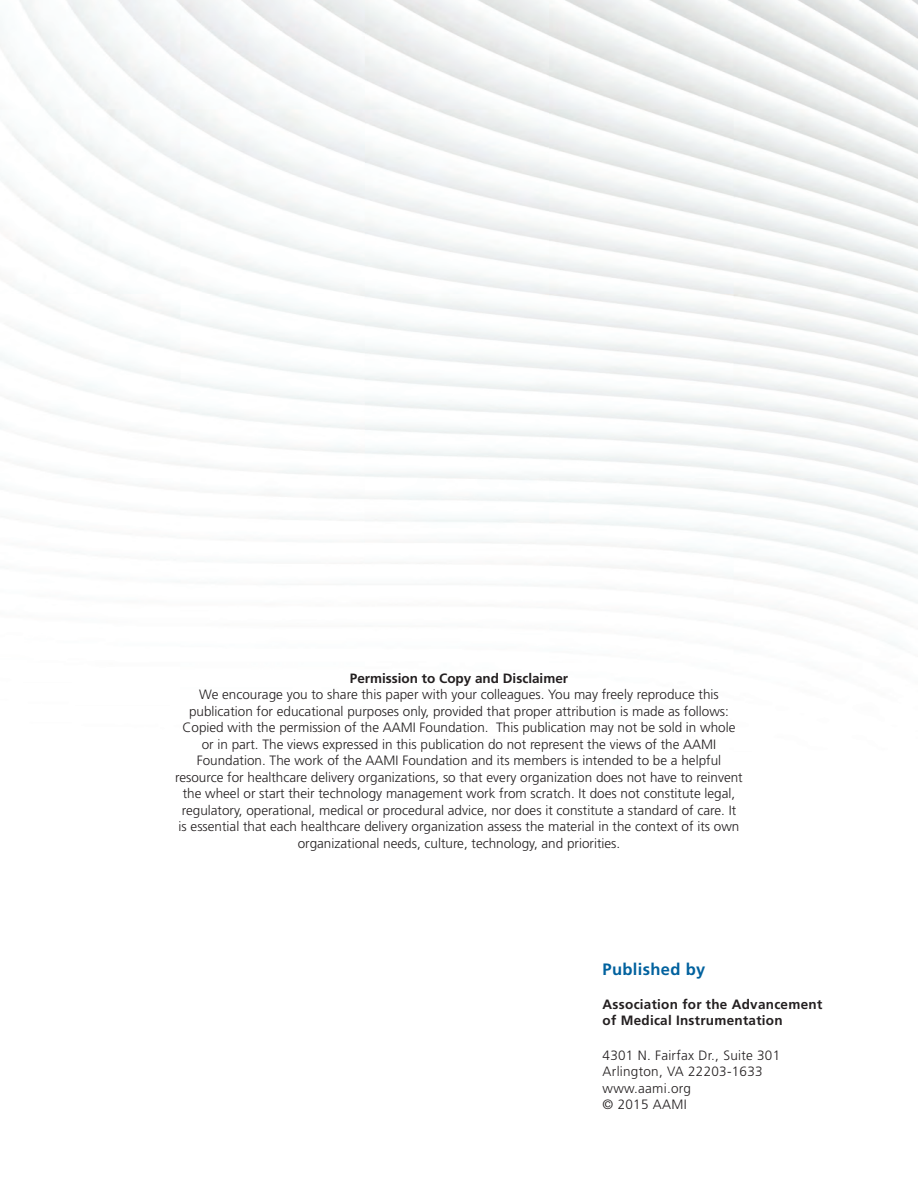
<style>
.page{position:relative;width:918px;height:1188px;background:#fff}
.page>*{position:absolute;margin:0;border:0;box-sizing:border-box;transform-origin:0 0}
.figure_caption{font:700 16.5px "Frutiger";letter-spacing:.02em;color:#00619e}
.figure_caption-2{font:300 13.5px/16.5px "Frutiger";color:#231f20;text-align:center}
.figure_caption-3{font:300 13.5px/16.5px "Frutiger";letter-spacing:.02em;color:#231f20}
.figure_caption-4{font:700 13.5px/16.5px "Frutiger";letter-spacing:.02em;color:#231f20}
.s1{font-weight:700}
</style>
<div class="page">
<img style="left:0;top:0;width:918px;height:644px">
<p class="figure_caption-2" style="left:175px;top:670px;width:569px"><span class="s1">Permission to Copy and Disclaimer<br></span>We encourage you to share this paper with your colleagues. You may freely reproduce this publication for educational purposes only, provided that proper attribution is made as follows:<br>Copied with the permission of the AAMI Foundation. This publication may not be sold in whole or in part. The views expressed in this publication do not represent the views of the AAMI Foundation. The work of the AAMI Foundation and its members is intended to be a helpful resource for healthcare delivery organizations, so that every organization does not have to reinvent the wheel or start their technology management work from scratch. It does not constitute legal, regulatory, operational, medical or procedural advice, nor does it constitute a standard of care. It<br>is essential that each healthcare delivery organization assess the material in the context of its own organizational needs, culture, technology, and priorities.</p>
<p class="figure_caption" style="left:603px;top:959px;width:104px">Published by</p>
<p class="figure_caption-4" style="left:603px;top:996px;width:221px">Association for the Advancement of Medical Instrumentation</p>
<p class="figure_caption-3" style="left:603px;top:1047px;width:179px">4301 N. Fairfax Dr., Suite 301<br>Arlington, VA 22203-1633 www.aami.org<br>© 2015 AAMI</p>
</div>
